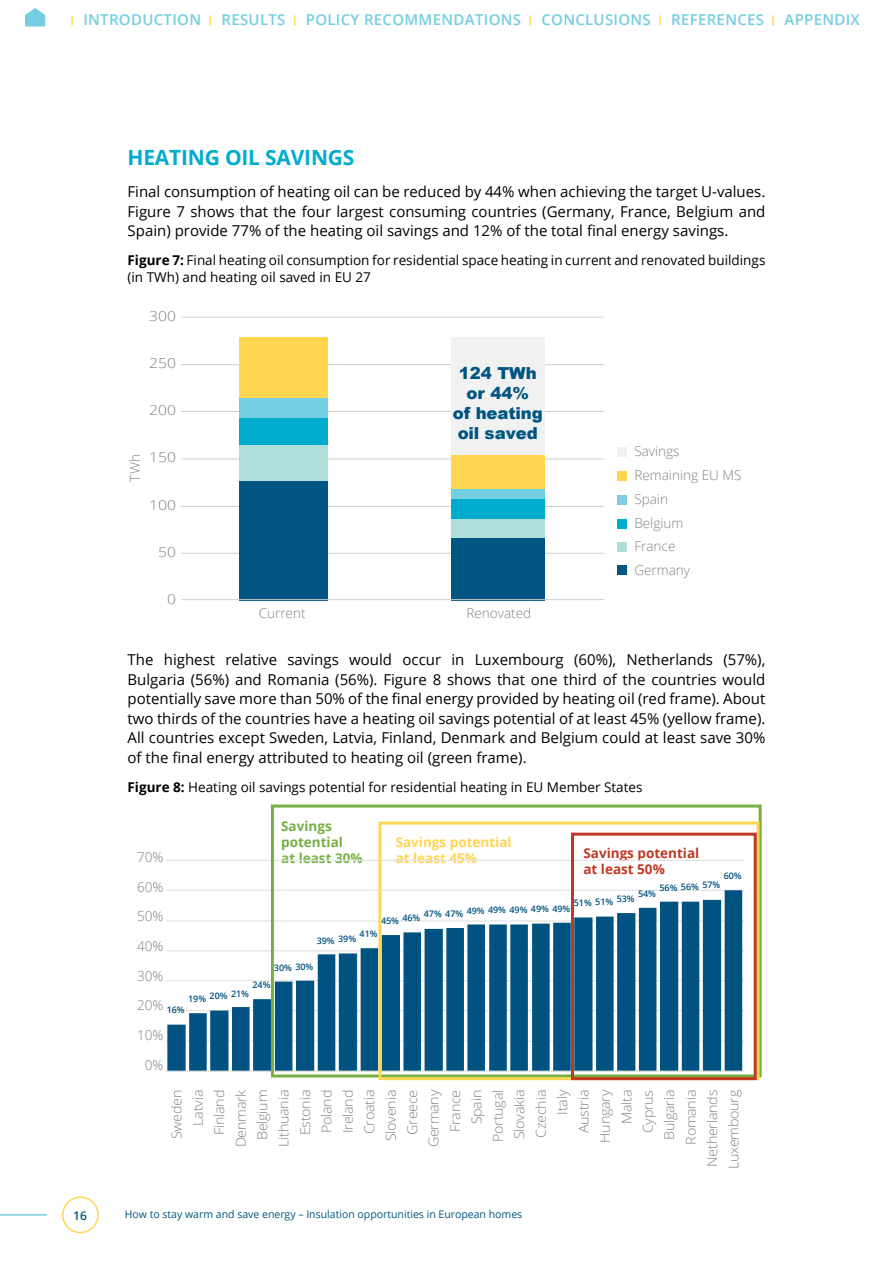
<style>
.page{position:relative;width:893px;height:1263px;background:#fff}
.page>*{position:absolute;margin:0;border:0;box-sizing:border-box;transform-origin:0 0}
.t1{font:700 21px "Open Sans";letter-spacing:-.01em;color:#00accd}
.t2{font:900 16.5px/19.8px "Arial";color:#005581;text-align:center}
.t3{font:15px/19.5px "Open Sans";color:#000;text-align:justify}
.t4{font:600 15px "Open Sans";letter-spacing:.02em;color:#74cee2}
.t5{font:13.5px/16.5px "Open Sans";color:#000}
.t6{font:300 13.5px/21.5px "Open Sans";letter-spacing:-.02em;color:#878080;text-align:right;scale:1.07 1}
.t7{font:300 13.5px/29.7px "Open Sans";color:#808285}
.t8{font:700 13.5px/16.2px "Open Sans";color:#76b043}
.t9{font:700 13.5px/16.2px "Open Sans";color:#ffd54f}
.t10{font:700 13.5px/16.2px "Open Sans";color:#bf3821}
.t11{font:300 13.5px "Open Sans";color:#808285;scale:1.16 1}
.t12{font:600 12px "Open Sans";color:#005581}
.t13{font:10.5px "Open Sans";color:#005581}
.t14{font:600 9px "Open Sans";letter-spacing:-.005em;color:#005380}
.s1{font-family:"Chalkboard SE";font-weight:300;color:#ffd64f}
.s2{font-weight:700}
</style>
<div class="page">
<hr style="left:0;top:1214px;width:47px;height:1px;background:#74cee2">
<div style="left:62px;top:1196px;width:37px;height:37px;border:2px solid #ffd64f;border-radius:50%"></div>
<div style="left:617px;top:447px;width:9px;height:10px;background:#f1f1f1"></div>
<div style="left:617px;top:471px;width:9px;height:10px;background:#ffd64f"></div>
<div style="left:617px;top:495px;width:9px;height:9px;background:#82cce1"></div>
<div style="left:617px;top:519px;width:9px;height:10px;background:#00accd"></div>
<div style="left:617px;top:542px;width:9px;height:10px;background:#afdeda"></div>
<div style="left:617px;top:565px;width:9px;height:10px;background:#005581"></div>
<hr style="left:181px;top:553px;width:423px;height:1px;background:#d0cdcd">
<hr style="left:181px;top:506px;width:423px;height:1px;background:#d0cdcd">
<hr style="left:181px;top:459px;width:423px;height:1px;background:#d0cdcd">
<hr style="left:181px;top:411px;width:423px;height:1px;background:#d0cdcd">
<hr style="left:181px;top:364px;width:423px;height:1px;background:#d0cdcd">
<hr style="left:181px;top:317px;width:423px;height:1px;background:#d0cdcd">
<div style="left:451px;top:538px;width:94px;height:63px;background:#005581"></div>
<div style="left:239px;top:481px;width:89px;height:120px;background:#005581"></div>
<div style="left:451px;top:519px;width:94px;height:19px;background:#b0dfdb"></div>
<div style="left:239px;top:445px;width:89px;height:36px;background:#b0dfdb"></div>
<div style="left:451px;top:499px;width:94px;height:20px;background:#00accd"></div>
<div style="left:239px;top:418px;width:89px;height:27px;background:#00accd"></div>
<div style="left:451px;top:488px;width:94px;height:11px;background:#74cee2"></div>
<div style="left:239px;top:398px;width:89px;height:20px;background:#74cee2"></div>
<div style="left:451px;top:455px;width:94px;height:33px;background:#ffd64f"></div>
<div style="left:239px;top:337px;width:89px;height:61px;background:#ffd64f"></div>
<div style="left:451px;top:337px;width:94px;height:118px;background:#f1f1f1"></div>
<hr style="left:181px;top:599px;width:423px;height:1px;background:#d0cdcd">
<hr style="left:166px;top:1041px;width:578px;height:1px;background:#e3e1e1">
<hr style="left:166px;top:1010px;width:578px;height:1px;background:#e3e1e1">
<hr style="left:166px;top:980px;width:578px;height:1px;background:#e3e1e1">
<hr style="left:166px;top:950px;width:578px;height:1px;background:#e3e1e1">
<hr style="left:166px;top:920px;width:578px;height:1px;background:#e3e1e1">
<hr style="left:166px;top:890px;width:578px;height:1px;background:#e3e1e1">
<hr style="left:166px;top:860px;width:578px;height:1px;background:#e3e1e1">
<svg style="left:167px;top:890px;width:575px;height:180px;fill:#005380"></svg>
<hr style="left:166px;top:1070px;width:578px;height:2px;background:#e3e1e1">
<div style="left:271px;top:804px;width:491px;height:273px;border:3px solid #76b043"></div>
<div style="left:378px;top:822px;width:381px;height:258px;border:3px solid #ffd64f"></div>
<div style="left:571px;top:833px;width:186px;height:247px;border:3px solid #bf3821"></div>
<svg style="left:25px;top:8px;width:20px;height:18px"></svg>
<p class="t4" style="left:68px;top:10px;width:794px"><span class="s1">︱</span> INTRODUCTION <span class="s1">︱</span> RESULTS <span class="s1">︱</span> POLICY RECOMMENDATIONS <span class="s1">︱</span> CONCLUSIONS <span class="s1">︱</span> REFERENCES <span class="s1">︱</span> APPENDIX</p>
<h1 class="t1" style="left:128px;top:142px;width:228px">HEATING OIL SAVINGS</h1>
<p class="t3" style="left:128px;top:182px;width:639px">Final consumption of heating oil can be reduced by 44% when achieving the target U-values.<br>Figure 7 shows that the four largest consuming countries (Germany, France, Belgium and Spain) provide 77% of the heating oil savings and 12% of the total final energy savings.</p>
<p class="t5" style="left:128px;top:252px;width:639px"><span class="s2">Figure 7:</span> Final heating oil consumption for residential space heating in current and renovated buildings (in TWh) and heating oil saved in EU 27</p>
<p class="t7" style="left:120px;top:482px;width:29px;rotate:-90deg">TWh</p>
<p class="t11" style="left:149px;top:307px;width:25px">300</p>
<p class="t11" style="left:149px;top:354px;width:25px">250</p>
<p class="t11" style="left:149px;top:401px;width:25px">200</p>
<p class="t11" style="left:149px;top:448px;width:25px">150</p>
<p class="t11" style="left:149px;top:495px;width:25px">100</p>
<p class="t11" style="left:158px;top:542px;width:17px">50</p>
<p class="t11" style="left:167px;top:589px;width:9px">0</p>
<p class="t2" style="left:453px;top:363px;width:92px">124 TWh or 44%<br>of heating oil saved</p>
<p class="t7" style="left:259px;top:597px;width:48px">Current</p>
<p class="t7" style="left:466px;top:597px;width:66px">Renovated</p>
<p class="t7" style="left:634px;top:439px;width:109px;line-height:23.9px">Savings<br>Remaining EU MS<br>Spain<br>Belgium<br>France<br>Germany</p>
<p class="t3" style="left:128px;top:650px;width:639px">The highest relative savings would occur in Luxembourg (60%), Netherlands (57%), Bulgaria (56%) and Romania (56%). Figure 8 shows that one third of the countries would potentially save more than 50% of the final energy provided by heating oil (red frame). About two thirds of the countries have a heating oil savings potential of at least 45% (yellow frame).<br>All countries except Sweden, Latvia, Finland, Denmark and Belgium could at least save 30% of the final energy attributed to heating oil (green frame).</p>
<p class="t5" style="left:128px;top:778px;width:516px"><span class="s2">Figure 8:</span> Heating oil savings potential for residential heating in EU Member States</p>
<p class="t8" style="left:281px;top:818px;width:83px">Savings potential<br>at least 30%</p>
<p class="t9" style="left:396px;top:833px;width:117px">Savings potential at least 45%</p>
<p class="t10" style="left:583px;top:845px;width:117px">Savings potential at least 50%</p>
<p class="t7" style="left:137px;top:842px;width:28px;text-align:center">70%<br>60%<br>50%<br>40%<br>30%<br>20%<br>10%<br>0%</p>
<p class="t14" style="left:724px;top:869px;width:19px">60%</p>
<p class="t14" style="left:659px;top:881px;width:62px">56% 56% 57%</p>
<p class="t14" style="left:638px;top:888px;width:19px">54%</p>
<p class="t14" style="left:574px;top:896px;width:62px">51% 51% 53%</p>
<p class="t14" style="left:381px;top:904px;width:191px">45% 46% 47% 47% 49% 49% 49% 49% 49%</p>
<p class="t14" style="left:360px;top:927px;width:19px">41%</p>
<p class="t14" style="left:317px;top:933px;width:41px">39% 39%</p>
<p class="t14" style="left:274px;top:961px;width:41px">30% 30%</p>
<p class="t14" style="left:252px;top:978px;width:19px">24%</p>
<p class="t14" style="left:188px;top:990px;width:62px">19% 20% 21%</p>
<p class="t14" style="left:167px;top:1004px;width:19px">16%</p>
<p class="t6" style="left:165px;top:1169px;width:76px;rotate:-90deg">Sweden<br>Latvia<br>Finland<br>Denmark<br>Belgium<br>Lithuania<br>Estonia<br>Poland<br>Ireland<br>Croatia<br>Slovenia<br>Greece<br>Germany<br>France<br>Spain<br>Portugal<br>Slovakia<br>Czechia<br>Italy<br>Austria<br>Hungary<br>Malta<br>Cyprus<br>Bulgaria<br>Romania<br>Netherlands<br>Luxembourg</p>
<p class="t12" style="left:73px;top:1207px;width:15px">16</p>
<p class="t13" style="left:125px;top:1207px;width:399px">How to stay warm and save energy – Insulation opportunities in European homes</p>
</div>
